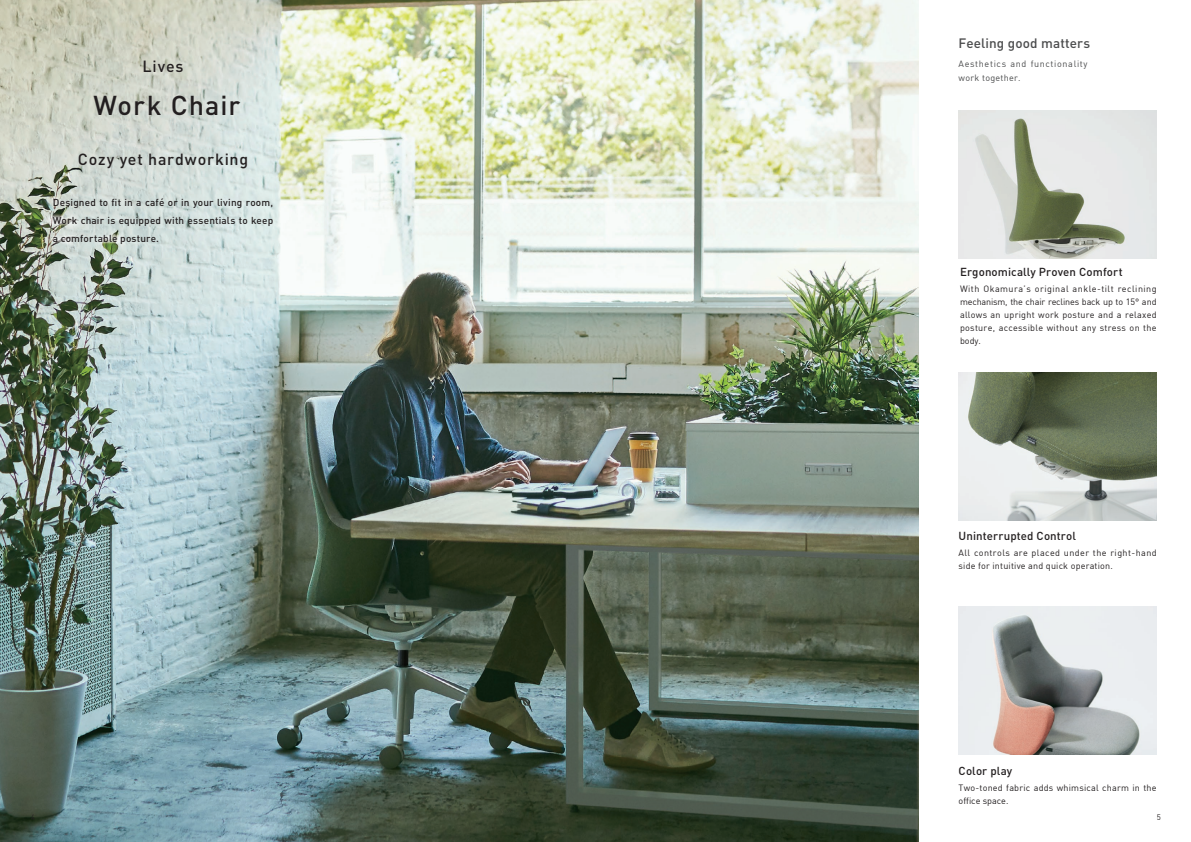
<style>
.page{position:relative;width:1191px;height:842px;background:#fff}
.page>*{position:absolute;margin:0;border:0;box-sizing:border-box;transform-origin:0 0}
.t1{font:500 27px "DIN";letter-spacing:.04em;color:#231f20}
.t2{font:500 16px "DIN";letter-spacing:.05em;color:#231f20}
.t3{font:500 13.5px "DIN";letter-spacing:.01em;color:#4b4c4d}
.t4{font:500 11.5px "DIN";letter-spacing:.01em;color:#231f20}
.t5{font:500 10px/18px "DIN";letter-spacing:.015em;color:#231f20;text-align:justify}
.t6{font:9px/13px "DIN";letter-spacing:.025em;color:#231f20;text-align:justify}
.t7{font:9px/13px "DIN";letter-spacing:.045em;color:#231f20}
.t8{font:9px/14px "DIN";letter-spacing:.07em;color:#4b4c4d}
.t9{font:7.8px "DIN";color:#231f20}
</style>
<div class="page">
<img style="left:0;top:0;width:918px;height:842px">
<img style="left:958px;top:372px;width:199px;height:148px">
<img style="left:958px;top:111px;width:199px;height:147px">
<img style="left:958px;top:606px;width:198px;height:148px">
<h2 class="t2" style="left:143px;top:56px;width:42px">Lives</h2>
<h1 class="t1" style="left:93px;top:88px;width:149px">Work Chair</h1>
<h2 class="t2" style="left:78px;top:149px;width:172px">Cozy yet hardworking</h2>
<p class="t5" style="left:53px;top:193px;width:222px">Designed to fit in a café or in your living room, Work chair is equipped with essentials to keep a comfortable posture.</p>
<h3 class="t3" style="left:958px;top:35px;width:133px">Feeling good matters</h3>
<p class="t8" style="left:958px;top:57px;width:130px">Aesthetics and functionality work together.</p>
<p class="t4" style="left:960px;top:264px;width:164px">Ergonomically Proven Comfort</p>
<p class="t6" style="left:960px;top:282px;width:198px">With Okamura’s original ankle-tilt reclining mechanism, the chair reclines back up to 15° and allows an upright work posture and a relaxed posture, accessible without any stress on the body.</p>
<p class="t4" style="left:958px;top:528px;width:119px">Uninterrupted Control</p>
<p class="t7" style="left:958px;top:546px;width:200px">All controls are placed under the right-hand side for intuitive and quick operation.</p>
<p class="t4" style="left:958px;top:763px;width:55px">Color play</p>
<p class="t6" style="left:958px;top:781px;width:200px">Two-toned fabric adds whimsical charm in the office space.</p>
<p class="t9" style="left:1157px;top:813px;width:6px">5</p>
</div>
